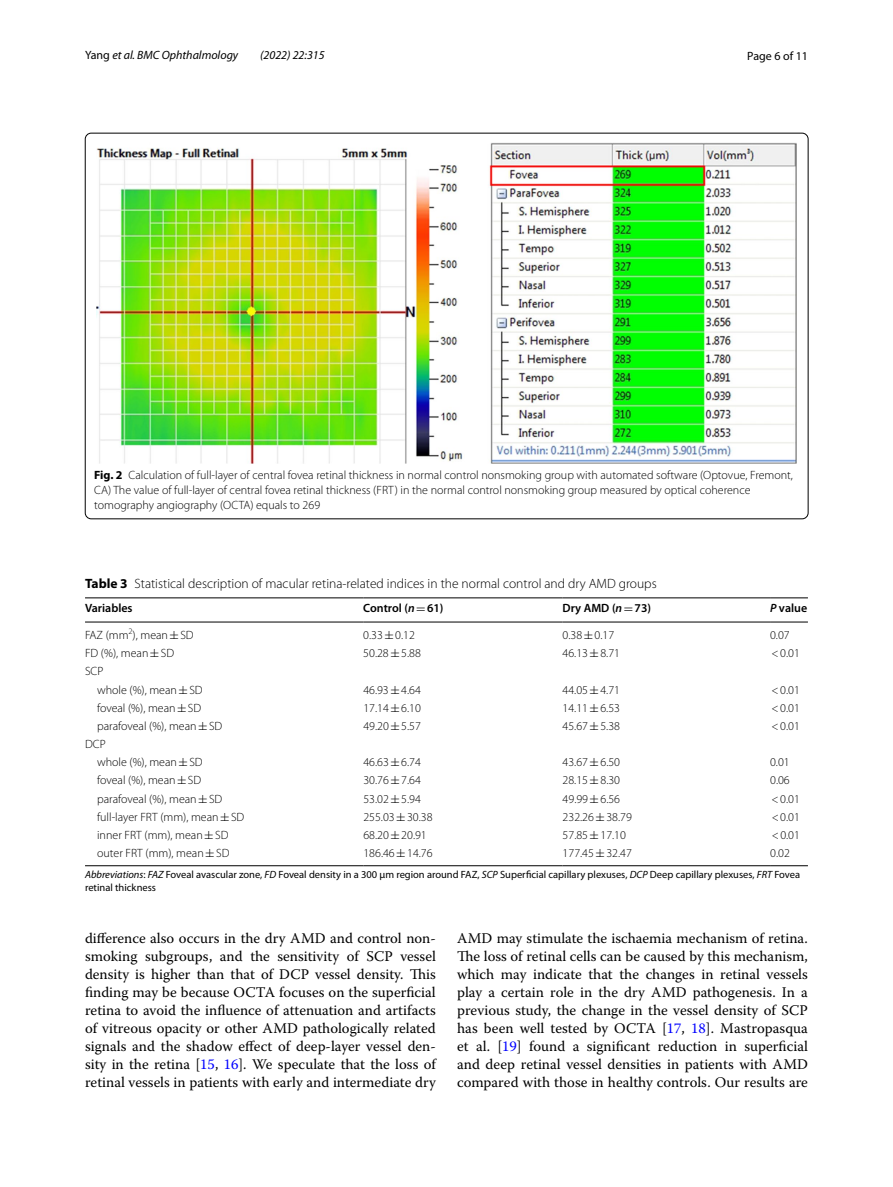
<style>
.page{position:relative;width:893px;height:1187px;background:#fff}
.page>*{position:absolute;margin:0;border:0;box-sizing:border-box;transform-origin:0 0}
.t1{font:14.7px/18px "Warnock Pro";color:#000;text-align:justify}
.t2{font:300 13.5px "Myriad Pro";color:#000}
.t3{font:300 12px/15px "Myriad Pro";color:#000}
.t4{font:600 12px "Myriad Pro";color:#000}
.t5{font:italic 12px "Myriad Pro";color:#000}
.t6{font:12px "Myriad Pro";color:#000}
.t7{font:10.5px/12.8px "Myriad Pro";color:#000}
.s1{font-style:normal}
.s2{font-weight:700}
.s3{font-style:italic}
.s4{font-family:"MTSY";font-weight:400}
.s5{color:#00f}
</style>
<div class="page">
<img style="left:96px;top:142px;width:701px;height:322px">
<hr style="left:85px;top:597px;width:278px;height:1px;background:#000">
<hr style="left:85px;top:621px;width:278px;height:1px;background:#000">
<hr style="left:363px;top:597px;width:199px;height:1px;background:#000">
<hr style="left:363px;top:621px;width:199px;height:1px;background:#000">
<hr style="left:562px;top:597px;width:208px;height:1px;background:#000">
<hr style="left:562px;top:621px;width:208px;height:1px;background:#000">
<hr style="left:770px;top:597px;width:38px;height:1px;background:#000">
<hr style="left:770px;top:621px;width:38px;height:1px;background:#000">
<hr style="left:85px;top:865px;width:278px;height:1px;background:#000">
<hr style="left:363px;top:865px;width:199px;height:1px;background:#000">
<hr style="left:562px;top:865px;width:208px;height:1px;background:#000">
<hr style="left:770px;top:865px;width:38px;height:1px;background:#000">
<p class="t5" style="left:85px;top:48px;width:155px"><span class="s1">Yang</span> et al. BMC Ophthalmology</p>
<p class="t5" style="left:260px;top:48px;width:66px">(2022) 22:315</p>
<p class="t6" style="left:747px;top:48px;width:62px">Page 6 of 11</p>
<p class="t3" style="left:94px;top:468px;width:700px"><span class="s2">Fig. 2</span> Calculation of full-layer of central fovea retinal thickness in normal control nonsmoking group with automated software (Optovue, Fremont,<br>CA) The value of full-layer of central fovea retinal thickness (FRT) in the normal control nonsmoking group measured by optical coherence tomography angiography (OCTA) equals to 269</p>
<p class="t2" style="left:85px;top:576px;width:573px"><span class="s2">Table 3</span> Statistical description of macular retina-related indices in the normal control and dry AMD groups</p>
<p class="t4" style="left:85px;top:600px;width:49px">Variables</p>
<p class="t4" style="left:363px;top:600px;width:82px">Control (<span class="s3">n</span><span class="s4">=</span>61)</p>
<p class="t4" style="left:562px;top:600px;width:90px">Dry AMD (<span class="s3">n</span><span class="s4">=</span>73)</p>
<p class="t4" style="left:770px;top:600px;width:39px"><span class="s3">P</span> value</p>
<p class="t3" style="left:85px;top:628px;width:110px">FAZ (mm<sup>2</sup>), mean<span class="s4">±</span>SD</p>
<p class="t3" style="left:363px;top:628px;width:53px">0.33<span class="s4">±</span>0.12</p>
<p class="t3" style="left:562px;top:628px;width:53px">0.38<span class="s4">±</span>0.17</p>
<p class="t3" style="left:770px;top:628px;width:21px">0.07</p>
<p class="t3" style="left:85px;top:646px;width:91px">FD (%), mean<span class="s4">±</span>SD</p>
<p class="t3" style="left:363px;top:646px;width:59px">50.28<span class="s4">±</span>5.88</p>
<p class="t3" style="left:563px;top:646px;width:59px">46.13<span class="s4">±</span>8.71</p>
<p class="t3" style="left:772px;top:646px;width:30px">&lt;0.01</p>
<p class="t3" style="left:97px;top:662px;width:107px;line-height:18.1px;text-indent:-12px">SCP<br>whole (%), mean<span class="s4">±</span>SD</p>
<p class="t3" style="left:363px;top:682px;width:59px">46.93<span class="s4">±</span>4.64</p>
<p class="t3" style="left:563px;top:682px;width:59px">44.05<span class="s4">±</span>4.71</p>
<p class="t3" style="left:772px;top:682px;width:30px">&lt;0.01</p>
<p class="t3" style="left:97px;top:700px;width:106px">foveal (%), mean<span class="s4">±</span>SD</p>
<p class="t3" style="left:363px;top:700px;width:59px">17.14<span class="s4">±</span>6.10</p>
<p class="t3" style="left:563px;top:700px;width:59px">14.11<span class="s4">±</span>6.53</p>
<p class="t3" style="left:772px;top:700px;width:30px">&lt;0.01</p>
<p class="t3" style="left:97px;top:718px;width:127px">parafoveal (%), mean<span class="s4">±</span>SD</p>
<p class="t3" style="left:363px;top:718px;width:59px">49.20<span class="s4">±</span>5.57</p>
<p class="t3" style="left:563px;top:718px;width:59px">45.67<span class="s4">±</span>5.38</p>
<p class="t3" style="left:772px;top:718px;width:30px">&lt;0.01</p>
<p class="t3" style="left:97px;top:735px;width:107px;line-height:18.1px;text-indent:-12px">DCP<br>whole (%), mean<span class="s4">±</span>SD</p>
<p class="t3" style="left:363px;top:755px;width:59px">46.63<span class="s4">±</span>6.74</p>
<p class="t3" style="left:563px;top:755px;width:59px">43.67<span class="s4">±</span>6.50</p>
<p class="t3" style="left:770px;top:755px;width:21px">0.01</p>
<p class="t3" style="left:97px;top:773px;width:106px">foveal (%), mean<span class="s4">±</span>SD</p>
<p class="t3" style="left:363px;top:773px;width:59px">30.76<span class="s4">±</span>7.64</p>
<p class="t3" style="left:563px;top:773px;width:59px">28.15<span class="s4">±</span>8.30</p>
<p class="t3" style="left:770px;top:773px;width:21px">0.06</p>
<p class="t3" style="left:97px;top:791px;width:127px">parafoveal (%), mean<span class="s4">±</span>SD</p>
<p class="t3" style="left:363px;top:791px;width:59px">53.02<span class="s4">±</span>5.94</p>
<p class="t3" style="left:563px;top:791px;width:59px">49.99<span class="s4">±</span>6.56</p>
<p class="t3" style="left:772px;top:791px;width:30px">&lt;0.01</p>
<p class="t3" style="left:97px;top:809px;width:149px">full-layer FRT (mm), mean<span class="s4">±</span>SD</p>
<p class="t3" style="left:363px;top:809px;width:71px">255.03<span class="s4">±</span>30.38</p>
<p class="t3" style="left:563px;top:809px;width:71px">232.26<span class="s4">±</span>38.79</p>
<p class="t3" style="left:772px;top:809px;width:30px">&lt;0.01</p>
<p class="t3" style="left:97px;top:827px;width:133px">inner FRT (mm), mean<span class="s4">±</span>SD</p>
<p class="t3" style="left:363px;top:827px;width:65px">68.20<span class="s4">±</span>20.91</p>
<p class="t3" style="left:563px;top:827px;width:65px">57.85<span class="s4">±</span>17.10</p>
<p class="t3" style="left:772px;top:827px;width:30px">&lt;0.01</p>
<p class="t3" style="left:97px;top:845px;width:134px">outer FRT (mm), mean<span class="s4">±</span>SD</p>
<p class="t3" style="left:363px;top:845px;width:71px">186.46<span class="s4">±</span>14.76</p>
<p class="t3" style="left:563px;top:845px;width:71px">177.45<span class="s4">±</span>32.47</p>
<p class="t3" style="left:770px;top:845px;width:21px">0.02</p>
<p class="t7" style="left:85px;top:868px;width:717px"><span class="s3">Abbreviations</span>: <span class="s3">FAZ</span> Foveal avascular zone, <span class="s3">FD</span> Foveal density in a 300 μm region around FAZ, <span class="s3">SCP</span> Superficial capillary plexuses, <span class="s3">DCP</span> Deep capillary plexuses, <span class="s3">FRT</span> Fovea retinal thickness</p>
<p class="t1" style="left:85px;top:928px;width:352px">difference also occurs in the dry AMD and control non&shy;smoking subgroups, and the sensitivity of SCP vessel density is higher than that of DCP vessel density. This finding may be because OCTA focuses on the superficial retina to avoid the influence of attenuation and artifacts of vitreous opacity or other AMD pathologically related signals and the shadow effect of deep-layer vessel den&shy;sity in the retina [<span class="s5">15</span>, <span class="s5">16</span>]. We speculate that the loss of retinal vessels in patients with early and intermediate dry</p>
<p class="t1" style="left:457px;top:928px;width:352px">AMD may stimulate the ischaemia mechanism of retina.<br>The loss of retinal cells can be caused by this mechanism, which may indicate that the changes in retinal vessels play a certain role in the dry AMD pathogenesis. In a previous study, the change in the vessel density of SCP has been well tested by OCTA [<span class="s5">17</span>, <span class="s5">18</span>]. Mastropasqua et al. [<span class="s5">19</span>] found a significant reduction in superficial and deep retinal vessel densities in patients with AMD compared with those in healthy controls. Our results are</p>
</div>
